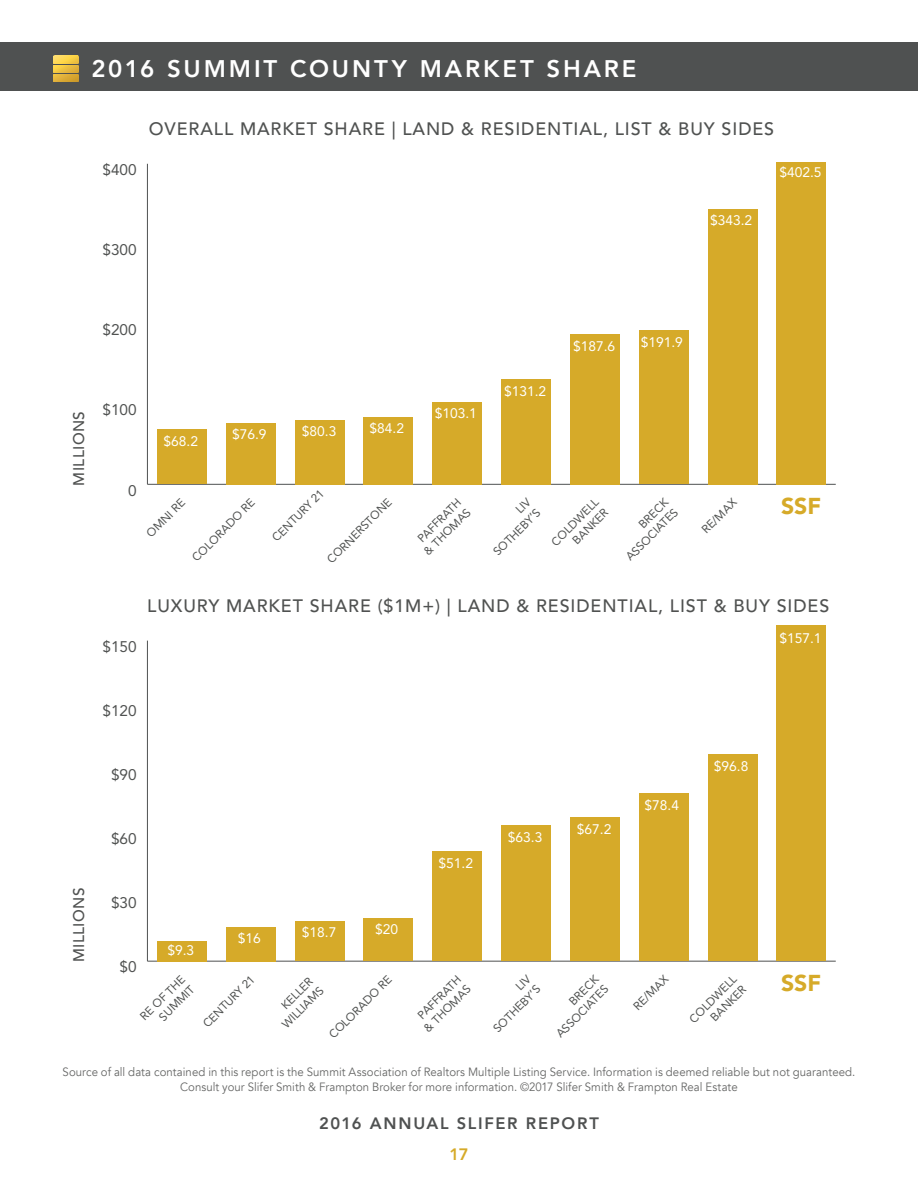
<style>
.page{position:relative;width:918px;height:1188px;background:#fff}
.page>*{position:absolute;margin:0;border:0;box-sizing:border-box;transform-origin:0 0}
.t1{font:800 24px "Avenir";letter-spacing:.12em;color:#fff}
.t2{font:900 22.95px "Avenir";color:#d6aa29}
.t3{font:500 17.85px "Avenir LT Std";letter-spacing:.05em;color:#505251}
.t4{font:800 16.5px "Avenir";letter-spacing:.105em;color:#4f5151}
.t5{font:800 16.5px "Avenir";color:#d6aa29}
.t6{font:15.3px "Avenir LT Std";color:#505251}
.t7{font:500 15.3px "Avenir LT Std";letter-spacing:.025em;color:#505251}
.t8{font:13.8px "Avenir LT Std";color:#fff}
.t9{font:12px/15px "Avenir";letter-spacing:.005em;color:#666766;text-align:center;scale:.95 1}
.t10{font:11.55px/13.8px "Avenir LT Std";color:#505251;text-align:right}
</style>
<div class="page">
<hr style="left:147px;top:484px;width:689px;height:1px;background:#4f5151">
<hr style="left:147px;top:164px;width:1px;height:320px;background:#4f5151">
<div style="left:157px;top:430px;width:50px;height:54px;background:#d6aa29"></div>
<div style="left:226px;top:423px;width:49px;height:61px;background:#d6aa29"></div>
<div style="left:295px;top:420px;width:49px;height:64px;background:#d6aa29"></div>
<div style="left:364px;top:417px;width:49px;height:67px;background:#d6aa29"></div>
<div style="left:432px;top:402px;width:50px;height:82px;background:#d6aa29"></div>
<div style="left:501px;top:379px;width:50px;height:105px;background:#d6aa29"></div>
<div style="left:570px;top:334px;width:50px;height:150px;background:#d6aa29"></div>
<div style="left:639px;top:331px;width:49px;height:153px;background:#d6aa29"></div>
<div style="left:708px;top:209px;width:49px;height:275px;background:#d6aa29"></div>
<div style="left:777px;top:162px;width:49px;height:322px;background:#d6aa29"></div>
<hr style="left:147px;top:961px;width:689px;height:1px;background:#4f5151">
<hr style="left:147px;top:641px;width:1px;height:320px;background:#4f5151">
<div style="left:157px;top:941px;width:50px;height:20px;background:#d6aa29"></div>
<div style="left:226px;top:927px;width:49px;height:34px;background:#d6aa29"></div>
<div style="left:295px;top:921px;width:49px;height:40px;background:#d6aa29"></div>
<div style="left:364px;top:918px;width:49px;height:43px;background:#d6aa29"></div>
<div style="left:432px;top:852px;width:50px;height:109px;background:#d6aa29"></div>
<div style="left:501px;top:826px;width:50px;height:135px;background:#d6aa29"></div>
<div style="left:570px;top:818px;width:50px;height:143px;background:#d6aa29"></div>
<div style="left:639px;top:794px;width:49px;height:167px;background:#d6aa29"></div>
<div style="left:708px;top:754px;width:49px;height:207px;background:#d6aa29"></div>
<div style="left:777px;top:625px;width:49px;height:336px;background:#d6aa29"></div>
<div style="left:0;top:42px;width:918px;height:49px;background:#4f5151"></div>
<svg style="left:53px;top:56px;width:26px;height:26px"></svg>
<h1 class="t1" style="left:91px;top:53px;width:547px">2016 SUMMIT COUNTY MARKET SHARE</h1>
<p class="t6" style="left:103px;top:161px;width:36px">$400</p>
<h3 class="t3" style="left:149px;top:118px;width:627px">OVERALL MARKET SHARE | LAND &amp; RESIDENTIAL, LIST &amp; BUY SIDES</h3>
<p class="t8" style="left:779px;top:165px;width:44px">$402.5</p>
<p class="t6" style="left:103px;top:241px;width:36px">$300</p>
<p class="t8" style="left:710px;top:212px;width:44px">$343.2</p>
<p class="t7" style="left:70px;top:486px;width:76px;rotate:-90deg">MILLIONS</p>
<p class="t6" style="left:103px;top:321px;width:36px">$200</p>
<p class="t6" style="left:103px;top:401px;width:36px">$100</p>
<p class="t8" style="left:164px;top:433px;width:36px">$68.2</p>
<p class="t8" style="left:232px;top:426px;width:36px">$76.9</p>
<p class="t8" style="left:302px;top:423px;width:36px">$80.3</p>
<p class="t8" style="left:370px;top:421px;width:36px">$84.2</p>
<p class="t8" style="left:435px;top:406px;width:44px">$103.1</p>
<p class="t8" style="left:504px;top:383px;width:44px">$131.2</p>
<p class="t8" style="left:573px;top:338px;width:44px">$187.6</p>
<p class="t8" style="left:641px;top:334px;width:44px">$191.9</p>
<p class="t6" style="left:128px;top:481px;width:10px">0</p>
<p class="t10" style="left:269px;top:535px;width:69px;rotate:-45deg">CENTURY 21</p>
<p class="t10" style="left:481px;top:539px;width:63px;rotate:-45deg">LIV<br>SOTHEBY’S</p>
<p class="t10" style="left:548px;top:539px;width:63px;rotate:-45deg">COLDWELL<br>BANKER</p>
<p class="t10" style="left:613px;top:544px;width:70px;rotate:-45deg">BRECK<br>ASSOCIATES</p>
<p class="t10" style="left:699px;top:527px;width:45px;rotate:-45deg">RE/MAX</p>
<p class="t10" style="left:189px;top:555px;width:85px;rotate:-45deg">COLORADO RE</p>
<p class="t10" style="left:324px;top:556px;width:87px;rotate:-45deg">CORNERSTONE</p>
<p class="t10" style="left:411px;top:539px;width:62px;text-align:center;rotate:-45deg">PAFFRATH &amp; THOMAS</p>
<h2 class="t2" style="left:781px;top:491px;width:42px">SSF</h2>
<p class="t10" style="left:144px;top:530px;width:50px;rotate:-45deg">OMNI RE</p>
<p class="t6" style="left:103px;top:638px;width:36px">$150</p>
<h3 class="t3" style="left:147px;top:595px;width:684px">LUXURY MARKET SHARE ($1M+) | LAND &amp; RESIDENTIAL, LIST &amp; BUY SIDES</h3>
<p class="t8" style="left:779px;top:630px;width:44px">$157.1</p>
<p class="t7" style="left:70px;top:962px;width:76px;rotate:-90deg">MILLIONS</p>
<p class="t6" style="left:103px;top:702px;width:36px">$120</p>
<p class="t6" style="left:111px;top:766px;width:27px">$90</p>
<p class="t6" style="left:111px;top:830px;width:27px">$60</p>
<p class="t6" style="left:111px;top:894px;width:27px">$30</p>
<p class="t8" style="left:167px;top:942px;width:28px">$9.3</p>
<p class="t8" style="left:238px;top:930px;width:25px">$16</p>
<p class="t8" style="left:302px;top:925px;width:36px">$18.7</p>
<p class="t8" style="left:375px;top:922px;width:25px">$20</p>
<p class="t8" style="left:439px;top:856px;width:36px">$51.2</p>
<p class="t8" style="left:508px;top:829px;width:36px">$63.3</p>
<p class="t8" style="left:577px;top:821px;width:36px">$67.2</p>
<p class="t8" style="left:645px;top:797px;width:36px">$78.4</p>
<p class="t8" style="left:714px;top:758px;width:36px">$96.8</p>
<p class="t6" style="left:120px;top:958px;width:19px">$0</p>
<p class="t10" style="left:269px;top:1011px;width:55px;rotate:-45deg">KELLER<br>WILLIAMS</p>
<p class="t10" style="left:481px;top:1016px;width:63px;rotate:-45deg">LIV<br>SOTHEBY’S</p>
<p class="t10" style="left:543px;top:1021px;width:70px;rotate:-45deg">BRECK<br>ASSOCIATES</p>
<p class="t10" style="left:631px;top:1004px;width:45px;rotate:-45deg">RE/MAX</p>
<p class="t10" style="left:686px;top:1016px;width:63px;rotate:-45deg">COLDWELL<br>BANKER</p>
<p class="t10" style="left:200px;top:1021px;width:69px;rotate:-45deg">CENTURY 21</p>
<p class="t10" style="left:411px;top:1016px;width:62px;text-align:center;rotate:-45deg">PAFFRATH &amp; THOMAS</p>
<h2 class="t2" style="left:781px;top:968px;width:42px">SSF</h2>
<p class="t10" style="left:326px;top:1031px;width:85px;rotate:-45deg">COLORADO RE</p>
<p class="t10" style="left:137px;top:1013px;width:59px;rotate:-45deg">RE OF THE<br>SUMMIT</p>
<p class="t9" style="left:63px;top:1064px;width:836px">Source of all data contained in this report is the Summit Association of Realtors Multiple Listing Service. Information is deemed reliable but not guaranteed.<br>Consult your Slifer Smith &amp; Frampton Broker for more information. ©2017 Slifer Smith &amp; Frampton Real Estate</p>
<h3 class="t4" style="left:319px;top:1112px;width:281px">2016 ANNUAL SLIFER REPORT</h3>
<h3 class="t5" style="left:449px;top:1144px;width:21px">17</h3>
</div>
